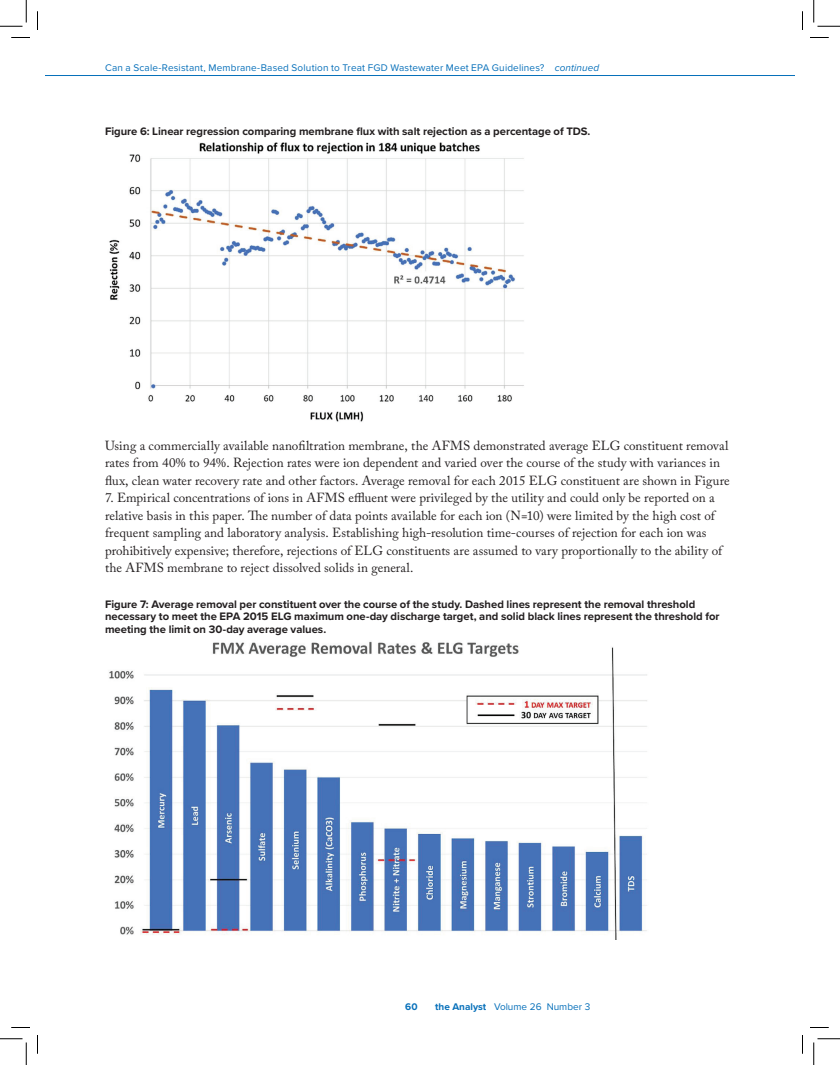
<style>
.page{position:relative;width:840px;height:1065px;background:#fff}
.page>*{position:absolute;margin:0;border:0;box-sizing:border-box;transform-origin:0 0}
.t1{font:13.12px/17.5px "Adobe Caslon Pro";color:#231f20}
.t2{font:700 11.25px/12.9px "Proxima Nova";color:#231f20}
.t3{font:10px "Proxima Nova";letter-spacing:.015em;color:#0770ba}
.t4{font:700 10px "Proxima Nova";color:#0770ba}
.s1{font-style:italic}
.s2{font-weight:700}
</style>
<div class="page">
<img style="left:109px;top:143px;width:415px;height:279px">
<img style="left:109px;top:641px;width:538px;height:298px">
<hr style="left:45px;top:75px;width:750px;height:1px;background:#0770ba">
<svg style="left:11px;top:37px;width:19px;height:1px"></svg>
<svg style="left:810px;top:37px;width:19px;height:1px"></svg>
<svg style="left:11px;top:1027px;width:19px;height:1px"></svg>
<svg style="left:810px;top:1027px;width:19px;height:1px"></svg>
<svg style="left:37px;top:11px;width:1px;height:19px"></svg>
<svg style="left:37px;top:1035px;width:1px;height:19px"></svg>
<svg style="left:802px;top:11px;width:1px;height:19px"></svg>
<svg style="left:802px;top:1035px;width:1px;height:19px"></svg>
<svg style="left:0;top:0;width:27px;height:27px"></svg>
<svg style="left:0;top:1039px;width:27px;height:26px"></svg>
<svg style="left:814px;top:0;width:26px;height:27px"></svg>
<svg style="left:814px;top:1039px;width:26px;height:26px"></svg>
<p class="t3" style="left:105px;top:61px;width:496px">Can a Scale-Resistant, Membrane-Based Solution to Treat FGD Wastewater Meet EPA Guidelines? <span class="s1">continued</span></p>
<p class="t2" style="left:105px;top:125px;width:487px">Figure 6: Linear regression comparing membrane flux with salt rejection as a percentage of TDS.</p>
<p class="t1" style="left:105px;top:437px;width:626px">Using a commercially available nanofiltration membrane, the AFMS demonstrated average ELG constituent removal rates from 40% to 94%. Rejection rates were ion dependent and varied over the course of the study with variances in flux, clean water recovery rate and other factors. Average removal for each 2015 ELG constituent are shown in Figure</p>
<p class="t1" style="left:105px;top:489px;width:619px">7. Empirical concentrations of ions in AFMS effluent were privileged by the utility and could only be reported on a relative basis in this paper. The number of data points available for each ion (N=10) were limited by the high cost of frequent sampling and laboratory analysis. Establishing high-resolution time-courses of rejection for each ion was prohibitively expensive; therefore, rejections of ELG constituents are assumed to vary proportionally to the ability of the AFMS membrane to reject dissolved solids in general.</p>
<p class="t2" style="left:105px;top:597px;width:616px">Figure 7: Average removal per constituent over the course of the study. Dashed lines represent the removal threshold necessary to meet the EPA 2015 ELG maximum one-day discharge target, and solid black lines represent the threshold for meeting the limit on 30-day average values.</p>
<p class="t4" style="left:405px;top:999px;width:14px">60</p>
<p class="t3" style="left:435px;top:999px;width:157px"><span class="s2">the Analyst</span> Volume 26 Number 3</p>
</div>
